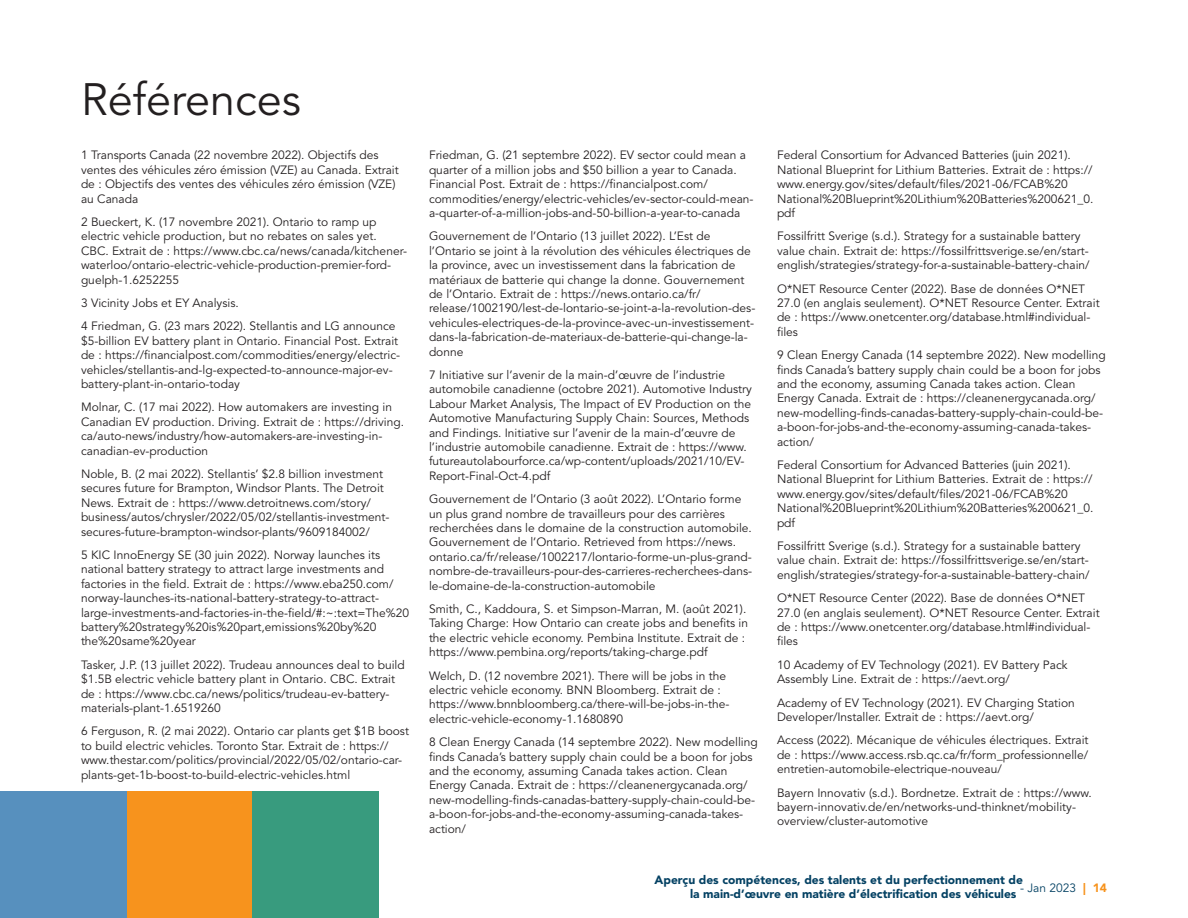
<style>
.page{position:relative;width:1188px;height:918px;background:#fff}
.page>*{position:absolute;margin:0;border:0;box-sizing:border-box;transform-origin:0 0}
.t1{font:45px "Avenir LT Std";color:#231f20}
.t2{font:12px/14.4px "Avenir LT Std";color:#231f20}
.t3{font:900 12px/14.4px "Avenir LT Std";color:#044163}
.t4{font:12px "Avenir LT Std";color:#044163}
.s1{font-weight:900;color:#f7931d}
</style>
<div class="page">
<div style="left:127px;top:792px;width:126px;height:126px;background:#f7931d"></div>
<div style="left:253px;top:792px;width:126px;height:126px;background:#389b7e"></div>
<div style="left:0;top:792px;width:126px;height:126px;background:#5790be"></div>
<h1 class="t1" style="left:81px;top:74px;width:222px">Références</h1>
<p class="t2" style="left:81px;top:148px;width:319px">1 Transports Canada (22 novembre 2022). Objectifs des ventes des véhicules zéro émission (VZE) au Canada. Extrait de : Objectifs des ventes des véhicules zéro émission (VZE) au Canada</p>
<p class="t2" style="left:81px;top:215px;width:328px">2 Bueckert, K. (17 novembre 2021). Ontario to ramp up electric vehicle production, but no rebates on sales yet.<br>CBC. Extrait de : https://www.cbc.ca/news/canada/kitchener&shy;waterloo/ontario-electric-vehicle-production-premier-ford&shy;guelph-1.6252255</p>
<p class="t2" style="left:81px;top:292px;width:316px;line-height:23.4px">3 Vicinity Jobs et EY Analysis.<br>4 Friedman, G. (23 mars 2022). Stellantis and LG announce</p>
<p class="t2" style="left:81px;top:334px;width:321px">$5-billion EV battery plant in Ontario. Financial Post. Extrait de : https://financialpost.com/commodities/energy/electric&shy;vehicles/stellantis-and-lg-expected-to-announce-major-ev&shy;battery-plant-in-ontario-today</p>
<p class="t2" style="left:81px;top:400px;width:325px">Molnar, C. (17 mai 2022). How automakers are investing in Canadian EV production. Driving. Extrait de : https://driving. ca/auto-news/industry/how-automakers-are-investing-in&shy;canadian-ev-production</p>
<p class="t2" style="left:81px;top:467px;width:310px">Noble, B. (2 mai 2022). Stellantis’ $2.8 billion investment secures future for Brampton, Windsor Plants. The Detroit News. Extrait de : https://www.detroitnews.com/story/ business/autos/chrysler/2022/05/02/stellantis-investment&shy;secures-future-brampton-windsor-plants/9609184002/</p>
<p class="t2" style="left:81px;top:548px;width:330px">5 KIC InnoEnergy SE (30 juin 2022). Norway launches its national battery strategy to attract large investments and factories in the field. Extrait de : https://www.eba250.com/ norway-launches-its-national-battery-strategy-to-attract&shy;large-investments-and-factories-in-the-field/#:~:text=The%20 battery%20strategy%20is%20part,emissions%20by%20 the%20same%20year</p>
<p class="t2" style="left:81px;top:658px;width:325px">Tasker, J.P. (13 juillet 2022). Trudeau announces deal to build $1.5B electric vehicle battery plant in Ontario. CBC. Extrait de : https://www.cbc.ca/news/politics/trudeau-ev-battery&shy;materials-plant-1.6519260</p>
<p class="t2" style="left:81px;top:724px;width:330px">6 Ferguson, R. (2 mai 2022). Ontario car plants get $1B boost to build electric vehicles. Toronto Star. Extrait de : https:// www.thestar.com/politics/provincial/2022/05/02/ontario-car&shy;plants-get-1b-boost-to-build-electric-vehicles.html</p>
<p class="t2" style="left:429px;top:148px;width:326px">Friedman, G. (21 septembre 2022). EV sector could mean a quarter of a million jobs and $50 billion a year to Canada.<br>Financial Post. Extrait de : https://financialpost.com/ commodities/energy/electric-vehicles/ev-sector-could-mean&shy;a-quarter-of-a-million-jobs-and-50-billion-a-year-to-canada</p>
<p class="t2" style="left:429px;top:229px;width:328px">Gouvernement de l’Ontario (13 juillet 2022). L’Est de l’Ontario se joint à la révolution des véhicules électriques de la province, avec un investissement dans la fabrication de matériaux de batterie qui change la donne. Gouvernement de l’Ontario. Extrait de : https://news.ontario.ca/fr/ release/1002190/lest-de-lontario-se-joint-a-la-revolution-des&shy;vehicules-electriques-de-la-province-avec-un-investissement&shy;dans-la-fabrication-de-materiaux-de-batterie-qui-change-la&shy;donne</p>
<p class="t2" style="left:429px;top:368px;width:325px">7 Initiative sur l’avenir de la main-d’œuvre de l’industrie automobile canadienne (octobre 2021). Automotive Industry Labour Market Analysis, The Impact of EV Production on the Automotive Manufacturing Supply Chain: Sources, Methods and Findings. Initiative sur l’avenir de la main-d’œuvre de l’industrie automobile canadienne. Extrait de : https://www. futureautolabourforce.ca/wp-content/uploads/2021/10/EV-Report-Final-Oct-4.pdf</p>
<p class="t2" style="left:429px;top:492px;width:325px">Gouvernement de l’Ontario (3 août 2022). L’Ontario forme un plus grand nombre de travailleurs pour des carrières recherchées dans le domaine de la construction automobile.<br>Gouvernement de l’Ontario. Retrieved from https://news. ontario.ca/fr/release/1002217/lontario-forme-un-plus-grand&shy;nombre-de-travailleurs-pour-des-carrieres-recherchees-dans&shy;le-domaine-de-la-construction-automobile</p>
<p class="t2" style="left:429px;top:602px;width:321px">Smith, C., Kaddoura, S. et Simpson-Marran, M. (août 2021).<br>Taking Charge: How Ontario can create jobs and benefits in the electric vehicle economy. Pembina Institute. Extrait de : https://www.pembina.org/reports/taking-charge.pdf</p>
<p class="t2" style="left:429px;top:669px;width:302px">Welch, D. (12 novembre 2021). There will be jobs in the electric vehicle economy. BNN Bloomberg. Extrait de : https://www.bnnbloomberg.ca/there-will-be-jobs-in-the&shy;electric-vehicle-economy-1.1680890</p>
<p class="t2" style="left:429px;top:735px;width:330px">8 Clean Energy Canada (14 septembre 2022). New modelling finds Canada’s battery supply chain could be a boon for jobs and the economy, assuming Canada takes action. Clean Energy Canada. Extrait de : https://cleanenergycanada.org/ new-modelling-finds-canadas-battery-supply-chain-could-be&shy;a-boon-for-jobs-and-the-economy-assuming-canada-takes&shy;action/</p>
<p class="t2" style="left:777px;top:148px;width:318px">Federal Consortium for Advanced Batteries (juin 2021).<br>National Blueprint for Lithium Batteries. Extrait de : https:// www.energy.gov/sites/default/files/2021-06/FCAB%20<br>National%20Blueprint%20Lithium%20Batteries%200621_0. pdf</p>
<p class="t2" style="left:777px;top:229px;width:314px">Fossilfritt Sverige (s.d.). Strategy for a sustainable battery value chain. Extrait de: https://fossilfrittsverige.se/en/start&shy;english/strategies/strategy-for-a-sustainable-battery-chain/</p>
<p class="t2" style="left:777px;top:282px;width:324px">O*NET Resource Center (2022). Base de données O*NET 27.0 (en anglais seulement). O*NET Resource Center. Extrait de : https://www.onetcenter.org/database.html#individual&shy;files</p>
<p class="t2" style="left:777px;top:348px;width:330px">9 Clean Energy Canada (14 septembre 2022). New modelling finds Canada’s battery supply chain could be a boon for jobs and the economy, assuming Canada takes action. Clean Energy Canada. Extrait de : https://cleanenergycanada.org/ new-modelling-finds-canadas-battery-supply-chain-could-be&shy;a-boon-for-jobs-and-the-economy-assuming-canada-takes&shy;action/</p>
<p class="t2" style="left:777px;top:458px;width:318px">Federal Consortium for Advanced Batteries (juin 2021).<br>National Blueprint for Lithium Batteries. Extrait de : https:// www.energy.gov/sites/default/files/2021-06/FCAB%20<br>National%20Blueprint%20Lithium%20Batteries%200621_0. pdf</p>
<p class="t2" style="left:777px;top:539px;width:314px">Fossilfritt Sverige (s.d.). Strategy for a sustainable battery value chain. Extrait de: https://fossilfrittsverige.se/en/start&shy;english/strategies/strategy-for-a-sustainable-battery-chain/</p>
<p class="t2" style="left:777px;top:591px;width:324px">O*NET Resource Center (2022). Base de données O*NET 27.0 (en anglais seulement). O*NET Resource Center. Extrait de : https://www.onetcenter.org/database.html#individual&shy;files</p>
<p class="t2" style="left:777px;top:658px;width:292px">10 Academy of EV Technology (2021). EV Battery Pack<br>Assembly Line. Extrait de : https://aevt.org/</p>
<p class="t2" style="left:777px;top:696px;width:299px">Academy of EV Technology (2021). EV Charging Station<br>Developer/Installer. Extrait de : https://aevt.org/</p>
<p class="t2" style="left:777px;top:733px;width:313px;text-align:justify">Access (2022). Mécanique de véhicules électriques. Extrait de : https://www.access.rsb.qc.ca/fr/form_professionnelle/ entretien-automobile-electrique-nouveau/</p>
<p class="t2" style="left:777px;top:786px;width:316px">Bayern Innovativ (s.d.). Bordnetze. Extrait de : https://www. bayern-innovativ.de/en/networks-und-thinknet/mobility&shy;overview/cluster-automotive</p>
<p class="t3" style="left:690px;top:872px;width:334px;text-indent:-35px">Aperçu des compétences, des talents et du perfectionnement de la main-d’œuvre en matière d’électrification des véhicules</p>
<p class="t4" style="left:1020px;top:881px;width:88px">- Jan 2023 <span class="s1">| 14</span></p>
</div>
